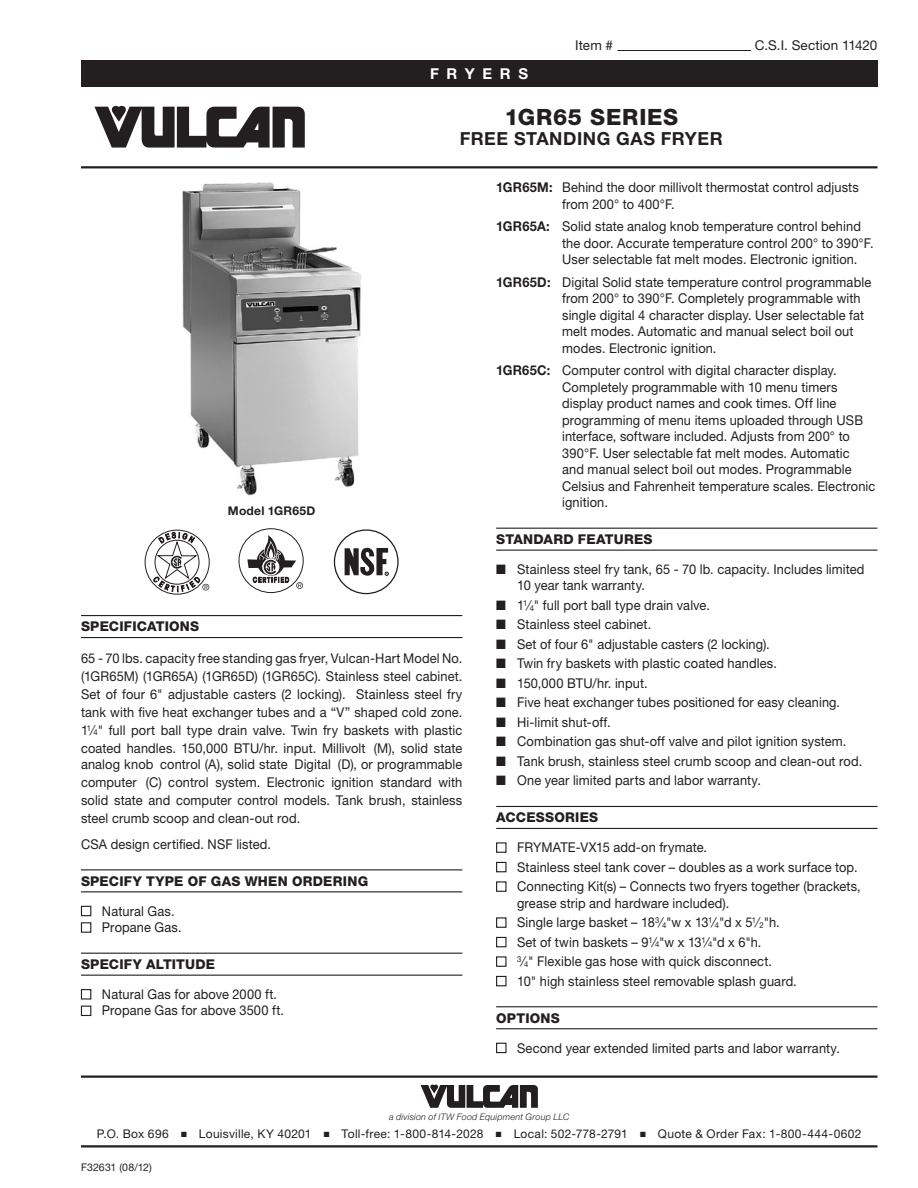
<style>
.page{position:relative;width:918px;height:1188px;background:#fff}
.page>*{position:absolute;margin:0;border:0;box-sizing:border-box;transform-origin:0 0}
.t1{font:800 22.5px "Helvetica Neue LT Std";letter-spacing:.03em;color:#231f20}
.Title_Sub_1{font:700 18px "Helvetica Neue LT Std";letter-spacing:.03em;color:#231f20}
.t2{font:700 15px "Helvetica Neue LT Std";letter-spacing:.51em;color:#fff}
.Body_2_Align-Left{font:13.5px/16.5px "Helvetica Neue LT Std";letter-spacing:.01em;color:#231f20;scale:.95 1}
.Body_1_Align-Justify{font:13.5px/18px "Helvetica Neue LT Std";letter-spacing:.01em;color:#231f20;text-align:justify;scale:.95 1}
.Sub_Head_1{font:800 13.5px "Helvetica Neue LT Std";letter-spacing:.02em;color:#231f20}
.Body_2_Align-Left-2{font:13.5px "Helvetica Neue LT Std";letter-spacing:.01em;color:#231f20}
.t3{font:12px "Helvetica Neue LT Std";letter-spacing:.025em;color:#231f20}
.Note-Image{font:700 12px "Helvetica Neue LT Std";letter-spacing:.02em;color:#231f20}
.t4{font:10.5px "Helvetica Neue LT Std";letter-spacing:.005em;color:#231f20}
.t5{font:italic 300 9px "Helvetica Neue LT Std";letter-spacing:.02em;color:#231f20}
.s1{font-size:8.1px}
.s2{font-weight:700}
</style>
<div class="page">
<hr style="left:617px;top:50px;width:134px;height:1px;background:#231f20">
<div style="left:81px;top:60px;width:796px;height:27px;background:#231f20"></div>
<hr style="left:81px;top:166px;width:797px;height:2px;background:#231f20">
<hr style="left:81px;top:1076px;width:797px;height:2px;background:#231f20">
<svg style="left:421px;top:1085px;width:117px;height:23px"></svg>
<hr style="left:81px;top:1145px;width:797px;height:3px;background:#231f20">
<svg style="left:94px;top:106px;width:211px;height:42px"></svg>
<img style="left:182px;top:182px;width:179px;height:314px">
<hr style="left:81px;top:615px;width:381px;height:1px;background:#231f20">
<hr style="left:81px;top:637px;width:381px;height:1px;background:#231f20">
<hr style="left:81px;top:869px;width:381px;height:1px;background:#231f20">
<hr style="left:81px;top:891px;width:381px;height:1px;background:#231f20">
<hr style="left:81px;top:953px;width:381px;height:1px;background:#231f20">
<hr style="left:81px;top:975px;width:381px;height:1px;background:#231f20">
<svg style="left:145px;top:530px;width:65px;height:65px"></svg>
<div style="left:238px;top:528px;width:66px;height:65px;border:1px solid #231f20;border-radius:50%"></div>
<svg style="left:247px;top:535px;width:56px;height:54px"></svg>
<div style="left:334px;top:529px;width:65px;height:65px;border:1px solid #231f20;border-radius:50%"></div>
<svg style="left:345px;top:547px;width:44px;height:29px"></svg>
<div style="left:81px;top:906px;width:10px;height:10px;border:1px solid #231f20"></div>
<div style="left:81px;top:922px;width:10px;height:11px;border:1px solid #231f20"></div>
<div style="left:81px;top:989px;width:10px;height:11px;border:1px solid #231f20"></div>
<div style="left:81px;top:1006px;width:10px;height:10px;border:1px solid #231f20"></div>
<hr style="left:496px;top:528px;width:381px;height:1px;background:#231f20">
<hr style="left:496px;top:550px;width:381px;height:1px;background:#231f20">
<hr style="left:496px;top:806px;width:381px;height:1px;background:#231f20">
<hr style="left:496px;top:828px;width:381px;height:1px;background:#231f20">
<hr style="left:496px;top:1006px;width:381px;height:1px;background:#231f20">
<hr style="left:496px;top:1028px;width:381px;height:1px;background:#231f20">
<div style="left:496px;top:842px;width:11px;height:11px;border:1px solid #231f20"></div>
<div style="left:496px;top:862px;width:11px;height:10px;border:1px solid #231f20"></div>
<div style="left:496px;top:881px;width:11px;height:11px;border:1px solid #231f20"></div>
<div style="left:496px;top:917px;width:11px;height:11px;border:1px solid #231f20"></div>
<div style="left:496px;top:937px;width:11px;height:10px;border:1px solid #231f20"></div>
<div style="left:496px;top:956px;width:11px;height:11px;border:1px solid #231f20"></div>
<div style="left:496px;top:976px;width:11px;height:10px;border:1px solid #231f20"></div>
<div style="left:496px;top:1043px;width:11px;height:10px;border:1px solid #231f20"></div>
<p class="t2" style="left:430px;top:64px;width:99px">FRYERS</p>
<p class="Body_2_Align-Left-2" style="left:575px;top:37px;width:39px">Item #</p>
<p class="Body_2_Align-Left-2" style="left:755px;top:37px;width:124px">C.S.I. Section 11420</p>
<p class="t1" style="left:504px;top:104px;width:175px">1GR65 SERIES</p>
<p class="Title_Sub_1" style="left:460px;top:127px;width:265px">FREE STANDING GAS FRYER</p>
<p class="Note-Image" style="left:228px;top:503px;width:89px">Model 1GR65D</p>
<p class="Sub_Head_1" style="left:81px;top:619px;width:120px">SPECIFICATIONS</p>
<p class="Body_1_Align-Justify" style="left:81px;top:649px;width:403px">65 - 70 lbs. capacity free standing gas fryer, Vulcan-Hart Model No. (1GR65M) (1GR65A) (1GR65D) (1GR65C). Stainless steel cabinet.<br>Set of four 6" adjustable casters (2 locking). Stainless steel fry tank with five heat exchanger tubes and a “V” shaped cold zone.<br>1<sup>1</sup>⁄<span class="s1">4</span>" full port ball type drain valve. Twin fry baskets with plastic coated handles. 150,000 BTU/hr. input. Millivolt (M), solid state</p>
<p class="Body_1_Align-Justify" style="left:81px;top:755px;width:403px">analog knob control (A), solid state Digital (D), or programmable computer (C) control system. Electronic ignition standard with solid state and computer control models. Tank brush, stainless steel crumb scoop and clean-out rod.</p>
<p class="Body_2_Align-Left" style="left:81px;top:836px;width:202px">CSA design certified. NSF listed.</p>
<p class="Sub_Head_1" style="left:81px;top:873px;width:289px">SPECIFY TYPE OF GAS WHEN ORDERING</p>
<p class="Body_2_Align-Left" style="left:102px;top:902px;width:78px">Natural Gas.</p>
<p class="Body_2_Align-Left" style="left:102px;top:919px;width:85px">Propane Gas.</p>
<p class="Sub_Head_1" style="left:81px;top:956px;width:136px">SPECIFY ALTITUDE</p>
<p class="Body_2_Align-Left" style="left:102px;top:986px;width:186px">Natural Gas for above 2000 ft.</p>
<p class="Body_2_Align-Left" style="left:102px;top:1002px;width:193px">Propane Gas for above 3500 ft.</p>
<p class="Body_2_Align-Left" style="left:562px;top:179px;width:314px;text-indent:-66px"><span class="s2">1GR65M:</span> Behind the door millivolt thermostat control adjusts from 200° to 400°F.</p>
<p class="Body_2_Align-Left" style="left:562px;top:218px;width:329px;text-indent:-66px"><span class="s2">1GR65A:</span> Solid state analog knob temperature control behind the door. Accurate temperature control 200° to 390°F.<br>User selectable fat melt modes. Electronic ignition.</p>
<p class="Body_2_Align-Left" style="left:562px;top:273px;width:327px;text-indent:-66px"><span class="s2">1GR65D:</span> Digital Solid state temperature control programmable from 200° to 390°F. Completely programmable with single digital 4 character display. User selectable fat melt modes. Automatic and manual select boil out modes. Electronic ignition.</p>
<p class="Body_2_Align-Left" style="left:562px;top:362px;width:331px;text-indent:-66px"><span class="s2">1GR65C:</span> Computer control with digital character display.<br>Completely programmable with 10 menu timers display product names and cook times. Off line programming of menu items uploaded through USB interface, software included. Adjusts from 200° to 390°F. User selectable fat melt modes. Automatic<br>and manual select boil out modes. Programmable Celsius and Fahrenheit temperature scales. Electronic ignition.</p>
<p class="Sub_Head_1" style="left:496px;top:531px;width:158px">STANDARD FEATURES</p>
<p class="Body_2_Align-Left" style="left:517px;top:561px;width:367px;text-indent:-21px">■ Stainless steel fry tank, 65 - 70 lb. capacity. Includes limited<br>10 year tank warranty.</p>
<p class="Body_2_Align-Left" style="left:496px;top:597px;width:227px">■ 1<sup>1</sup>⁄<span class="s1">4</span>" full port ball type drain valve.</p>
<p class="Body_2_Align-Left" style="left:496px;top:616px;width:165px">■ Stainless steel cabinet.</p>
<p class="Body_2_Align-Left" style="left:496px;top:636px;width:290px">■ Set of four 6" adjustable casters (2 locking).</p>
<p class="Body_2_Align-Left" style="left:496px;top:655px;width:297px">■ Twin fry baskets with plastic coated handles.</p>
<p class="Body_2_Align-Left" style="left:496px;top:675px;width:161px">■ 150,000 BTU/hr. input.</p>
<p class="Body_2_Align-Left" style="left:496px;top:694px;width:364px">■ Five heat exchanger tubes positioned for easy cleaning.</p>
<p class="Body_2_Align-Left" style="left:496px;top:714px;width:122px">■ Hi-limit shut-off.</p>
<p class="Body_2_Align-Left" style="left:496px;top:733px;width:370px">■ Combination gas shut-off valve and pilot ignition system.</p>
<p class="Body_2_Align-Left" style="left:496px;top:753px;width:387px">■ Tank brush, stainless steel crumb scoop and clean-out rod.</p>
<p class="Body_2_Align-Left" style="left:496px;top:772px;width:280px">■ One year limited parts and labor warranty.</p>
<p class="Sub_Head_1" style="left:496px;top:809px;width:104px">ACCESSORIES</p>
<p class="Body_2_Align-Left" style="left:517px;top:839px;width:201px">FRYMATE-VX15 add-on frymate.</p>
<p class="Body_2_Align-Left" style="left:517px;top:859px;width:360px">Stainless steel tank cover – doubles as a work surface top.</p>
<p class="Body_2_Align-Left" style="left:517px;top:878px;width:363px">Connecting Kit(s) – Connects two fryers together (brackets, grease strip and hardware included).</p>
<p class="Body_2_Align-Left" style="left:517px;top:914px;width:278px">Single large basket – 18<sup>3</sup>⁄<span class="s1">4</span>"w x 13<sup>1</sup>⁄<span class="s1">4</span>"d x 5<sup>1</sup>⁄<span class="s1">2</span>"h.</p>
<p class="Body_2_Align-Left" style="left:517px;top:934px;width:259px">Set of twin baskets – 9<sup>1</sup>⁄<span class="s1">4</span>"w x 13<sup>1</sup>⁄<span class="s1">4</span>"d x 6"h.</p>
<p class="Body_2_Align-Left" style="left:517px;top:953px;width:270px"><sup>3</sup>⁄<span class="s1">4</span>" Flexible gas hose with quick disconnect.</p>
<p class="Body_2_Align-Left" style="left:517px;top:973px;width:296px">10" high stainless steel removable splash guard.</p>
<p class="Sub_Head_1" style="left:496px;top:1010px;width:65px">OPTIONS</p>
<p class="Body_2_Align-Left" style="left:517px;top:1039px;width:341px">Second year extended limited parts and labor warranty.</p>
<p class="t5" style="left:389px;top:1111px;width:182px">a division of ITW Food Equipment Group LLC</p>
<p class="t3" style="left:97px;top:1127px;width:766px">P.O. Box 696 ■ Louisville, KY 40201 ■ Toll-free: 1-800-814-2028 ■ Local: 502-778-2791 ■ Quote &amp; Order Fax: 1-800-444-0602</p>
<p class="t4" style="left:81px;top:1161px;width:72px">F32631 (08/12)</p>
</div>
